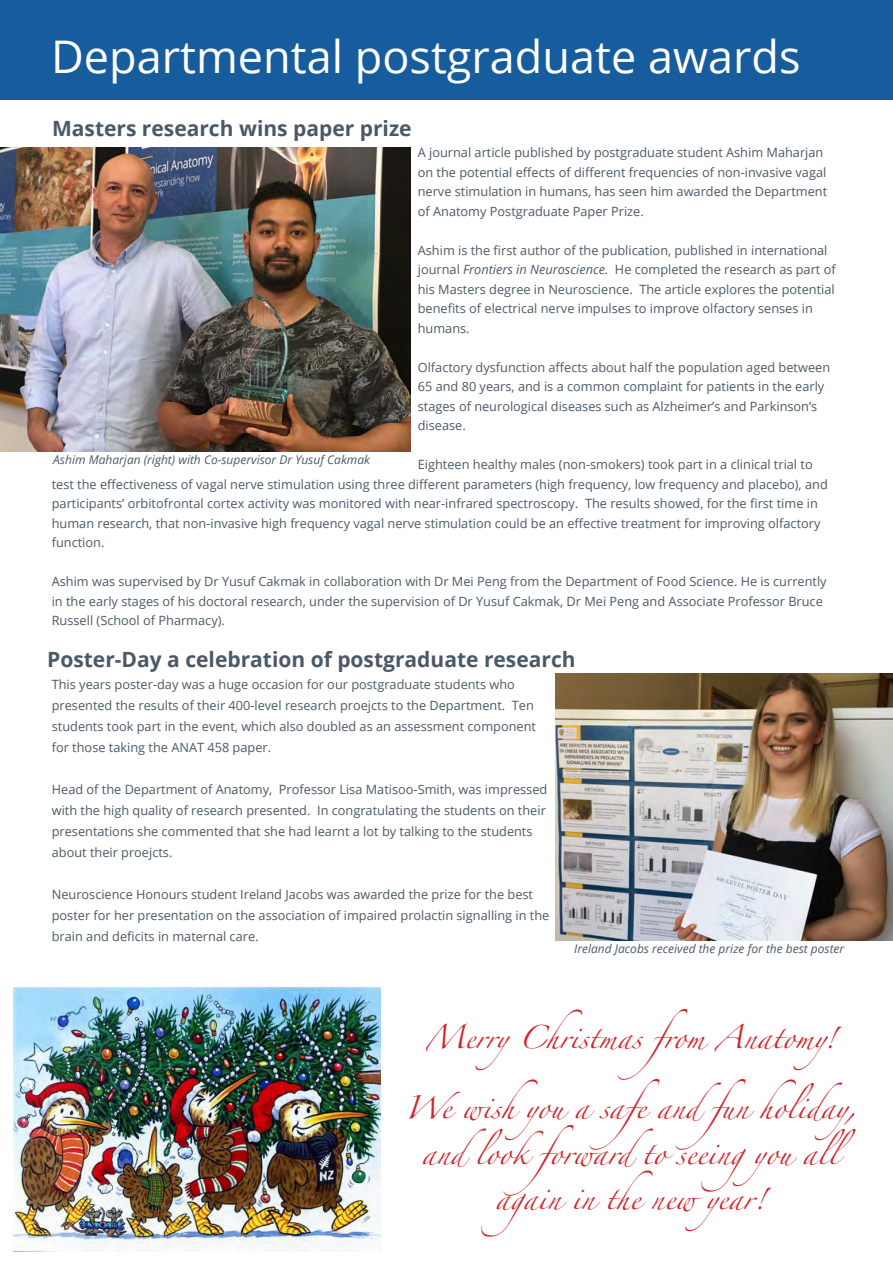
<style>
.page{position:relative;width:893px;height:1263px;background:#fff}
.page>*{position:absolute;margin:0;border:0;box-sizing:border-box;transform-origin:0 0}
.t1{font:45px "Open Sans";color:#fff}
.t2{font:21px "Zapfino";color:#d1232a}
.t3{font:700 21px "Open Sans";color:#4b5966}
.t4{font:12.75px/19.5px "Open Sans";color:#4b5966}
.t5{font:italic 12px "Open Sans";color:#4b5966}
.s1{font-style:italic}
</style>
<div class="page">
<div style="left:0;top:0;width:893px;height:100px;background:#175d9e"></div>
<img style="left:0;top:147px;width:410px;height:305px">
<img style="left:556px;top:674px;width:337px;height:266px">
<img style="left:13px;top:987px;width:368px;height:265px">
<p class="t1" style="left:51px;top:26px;width:751px">Departmental postgraduate awards</p>
<p class="t3" style="left:52px;top:113px;width:361px">Masters research wins paper prize</p>
<p class="t4" style="left:418px;top:142px;width:411px">A journal article published by postgraduate student Ashim Maharjan on the potential effects of different frequencies of non-invasive vagal nerve stimulation in humans, has seen him awarded the Department of Anatomy Postgraduate Paper Prize.</p>
<p class="t4" style="left:418px;top:240px;width:419px">Ashim is the first author of the publication, published in international journal <span class="s1">Frontiers in Neuroscience.</span> He completed the research as part of his Masters degree in Neuroscience. The article explores the potential benefits of electrical nerve impulses to improve olfactory senses in humans.</p>
<p class="t4" style="left:418px;top:357px;width:414px">Olfactory dysfunction affects about half the population aged between 65 and 80 years, and is a common complaint for patients in the early stages of neurological diseases such as Alzheimer’s and Parkinson’s disease.</p>
<p class="t4" style="left:52px;top:454px;width:777px;text-indent:366px">Eighteen healthy males (non-smokers) took part in a clinical trial to test the effectiveness of vagal nerve stimulation using three different parameters (high frequency, low frequency and placebo), and participants’ orbitofrontal cortex activity was monitored with near-infrared spectroscopy. The results showed, for the first time in human research, that non-invasive high frequency vagal nerve stimulation could be an effective treatment for improving olfactory function.</p>
<p class="t4" style="left:52px;top:571px;width:776px">Ashim was supervised by Dr Yusuf Cakmak in collaboration with Dr Mei Peng from the Department of Food Science. He is currently in the early stages of his doctoral research, under the supervision of Dr Yusuf Cakmak, Dr Mei Peng and Associate Professor Bruce<br>Russell (School of Pharmacy).</p>
<p class="t5" style="left:53px;top:452px;width:318px">Ashim Maharjan (right) with Co-supervisor Dr Yusuf Cakmak</p>
<p class="t3" style="left:47px;top:645px;width:530px">Poster-Day a celebration of postgraduate research</p>
<p class="t4" style="left:52px;top:674px;width:486px;line-height:21px">This years poster-day was a huge occasion for our postgraduate students who presented the results of their 400-level research proejcts to the Department. Ten students took part in the event, which also doubled as an assessment component for those taking the ANAT 458 paper.</p>
<p class="t4" style="left:52px;top:779px;width:497px;line-height:21px">Head of the Department of Anatomy, Professor Lisa Matisoo-Smith, was impressed with the high quality of research presented. In congratulating the students on their presentations she commented that she had learnt a lot by talking to the students about their proejcts.</p>
<p class="t4" style="left:52px;top:884px;width:499px;line-height:21px">Neuroscience Honours student Ireland Jacobs was awarded the prize for the best poster for her presentation on the association of impaired prolactin signalling in the brain and deficits in maternal care.</p>
<p class="t5" style="left:574px;top:940px;width:272px">Ireland Jacobs received the prize for the best poster</p>
<p class="t2" style="left:425px;top:1029px;width:424px">MerryChristmas from Anatomy!</p>
<p class="t2" style="left:405px;top:1099px;width:467px">We wishyou a safe andfun holiday,</p>
<p class="t2" style="left:422px;top:1144px;width:435px">andlookforwardto seeingyou all</p>
<p class="t2" style="left:495px;top:1189px;width:271px">again in the new year!</p>
</div>
